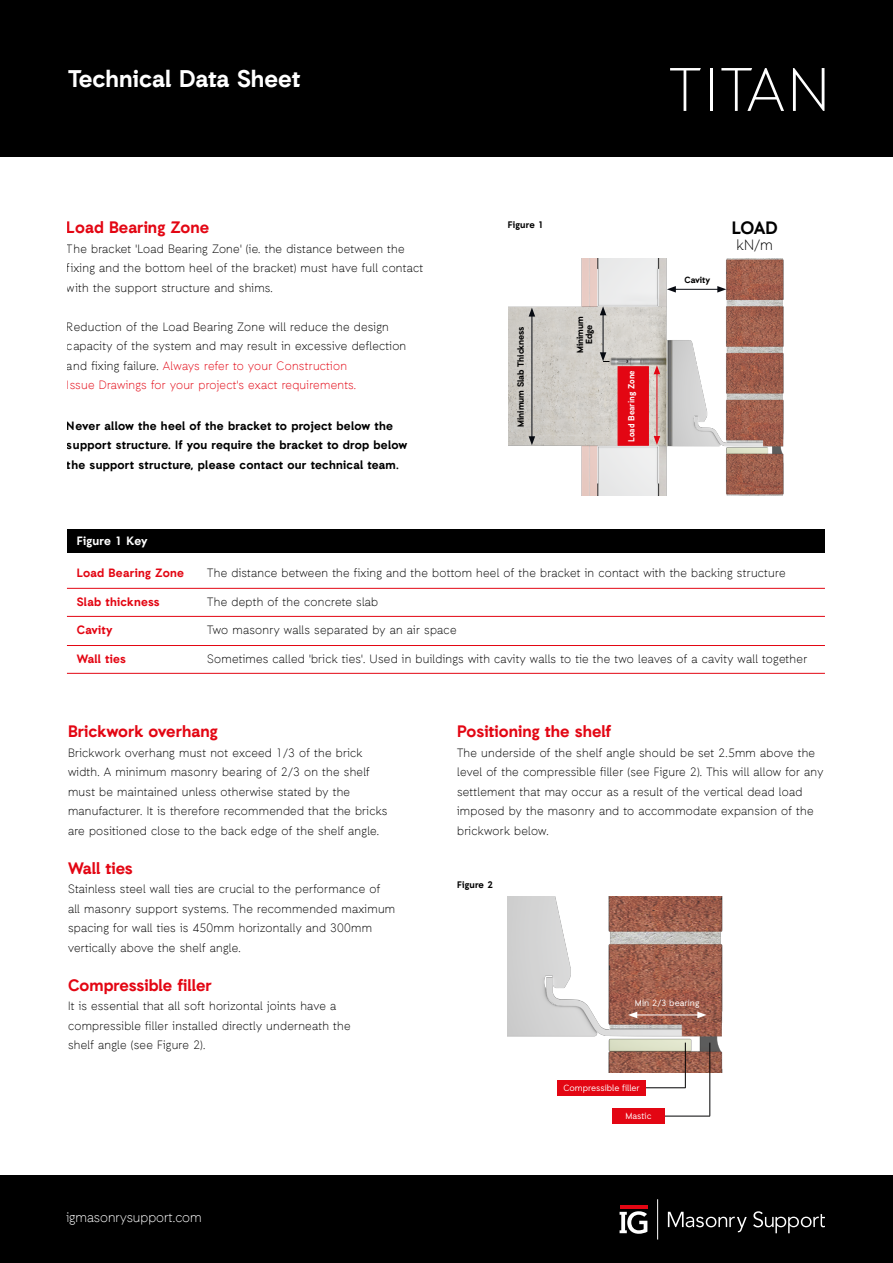
<style>
.page{position:relative;width:893px;height:1263px;background:#fff}
.page>*{position:absolute;margin:0;border:0;box-sizing:border-box;transform-origin:0 0}
.t1{font:700 24px "Auxilia";color:#fff}
.t2{font:700 17.85px "Auxilia";color:#000}
.t3{font:700 16.5px "Auxilia";color:#e30613}
.t4{font:300 14.85px "Auxilia";color:#000}
.t5{font:300 13.5px "Auxilia";color:#fff}
.t6{font:300 12px/19.5px "Auxilia";letter-spacing:.02em;color:#000}
.t7{font:700 12px/19.5px "Auxilia";letter-spacing:.02em;color:#000}
.t8{font:700 12px "Auxilia";letter-spacing:.02em;color:#e30613}
.t9{font:700 12px "Auxilia";letter-spacing:.02em;color:#fff}
.t10{font:700 9.45px "Auxilia";letter-spacing:.02em;color:#000}
.t11{font:9px "Auxilia";color:#fff}
.t12{font:700 8.85px/8.9px "Auxilia";color:#000;text-align:center}
.t13{font:700 8.85px "Aaux Next";color:#fff}
.s1{color:#e30613}
</style>
<div class="page">
<img style="left:508px;top:259px;width:276px;height:237px">
<hr style="left:657px;top:372px;width:1px;height:66px;background:#e30613">
<svg style="left:654px;top:365px;width:6px;height:9px"></svg>
<svg style="left:654px;top:436px;width:6px;height:9px"></svg>
<div style="left:618px;top:367px;width:31px;height:78px;background:#e30613"></div>
<hr style="left:532px;top:314px;width:1px;height:125px;background:#070a11">
<svg style="left:529px;top:308px;width:6px;height:9px"></svg>
<svg style="left:529px;top:436px;width:6px;height:9px"></svg>
<hr style="left:603px;top:313px;width:1px;height:42px;background:#070a11">
<svg style="left:600px;top:306px;width:6px;height:9px"></svg>
<svg style="left:600px;top:352px;width:9px;height:10px"></svg>
<hr style="left:673px;top:289px;width:47px;height:1px;background:#070a11">
<svg style="left:717px;top:286px;width:9px;height:7px"></svg>
<svg style="left:667px;top:286px;width:9px;height:7px"></svg>
<div style="left:0;top:0;width:893px;height:156px;background:#000"></div>
<div style="left:0;top:1176px;width:893px;height:87px;background:#000"></div>
<hr style="left:620px;top:1206px;width:27px;height:3px;background:#e30613">
<svg style="left:620px;top:1211px;width:27px;height:23px"></svg>
<hr style="left:657px;top:1199px;width:1px;height:40px;background:#fff">
<svg style="left:753px;top:1211px;width:72px;height:22px"></svg>
<svg style="left:668px;top:1212px;width:79px;height:20px"></svg>
<hr style="left:67px;top:673px;width:758px;height:1px;background:#e30613">
<hr style="left:67px;top:645px;width:758px;height:1px;background:#e30613">
<hr style="left:67px;top:616px;width:758px;height:1px;background:#e30613">
<hr style="left:67px;top:588px;width:758px;height:1px;background:#e30613">
<div style="left:68px;top:529px;width:757px;height:24px;background:#000"></div>
<hr style="left:710px;top:68px;width:2px;height:43px;background:#fff">
<svg style="left:721px;top:68px;width:63px;height:43px"></svg>
<svg style="left:793px;top:68px;width:31px;height:43px"></svg>
<svg style="left:670px;top:68px;width:31px;height:43px"></svg>
<hr style="left:636px;top:1087px;width:49px;height:1px;background:#020203">
<img style="left:508px;top:896px;width:215px;height:177px">
<hr style="left:665px;top:1116px;width:45px;height:1px;background:#020203">
<div style="left:612px;top:1108px;width:53px;height:15px;background:#e30613"></div>
<div style="left:557px;top:1080px;width:89px;height:15px;background:#e30613"></div>
<hr style="left:685px;top:1042px;width:1px;height:46px;background:#020203">
<hr style="left:709px;top:1042px;width:1px;height:74px;background:#020203">
<hr style="left:635px;top:1015px;width:65px;height:1px;background:#fff">
<svg style="left:697px;top:1011px;width:10px;height:7px"></svg>
<svg style="left:628px;top:1011px;width:9px;height:7px"></svg>
<h1 class="t1" style="left:68px;top:63px;width:234px">Technical Data Sheet</h1>
<h3 class="t3" style="left:67px;top:217px;width:144px">Load Bearing Zone</h3>
<p class="t6" style="left:67px;top:238px;width:358px">The bracket 'Load Bearing Zone' (ie. the distance between the fixing and the bottom heel of the bracket) must have full contact with the support structure and shims.</p>
<p class="t6" style="left:67px;top:316px;width:341px">Reduction of the Load Bearing Zone will reduce the design capacity of the system and may result in excessive deflection and fixing failure. <span class="s1">Always refer to your Construction<br>Issue Drawings for your project's exact requirements.</span></p>
<p class="t7" style="left:67px;top:415px;width:342px">Never allow the heel of the bracket to project below the support structure. If you require the bracket to drop below the support structure, please contact our technical team.</p>
<p class="t9" style="left:77px;top:533px;width:72px">Figure 1 Key</p>
<p class="t10" style="left:508px;top:218px;width:37px">Figure 1</p>
<p class="t12" style="left:516px;top:427px;width:102px;rotate:-90deg">Minimum Slab Thickness</p>
<p class="t12" style="left:575px;top:353px;width:39px;rotate:-90deg">Minimum<br>Edge</p>
<p class="t13" style="left:625px;top:442px;width:73px;rotate:-90deg">Load Bearing Zone</p>
<p class="t12" style="left:684px;top:275px;width:27px">Cavity</p>
<h2 class="t2" style="left:732px;top:217px;width:48px">LOAD</h2>
<p class="t4" style="left:737px;top:236px;width:38px">kN/m</p>
<p class="t8" style="left:77px;top:565px;width:109px">Load Bearing Zone</p>
<p class="t6" style="left:207px;top:563px;width:580px">The distance between the fixing and the bottom heel of the bracket in contact with the backing structure</p>
<p class="t8" style="left:77px;top:594px;width:84px">Slab thickness</p>
<p class="t6" style="left:207px;top:591px;width:172px">The depth of the concrete slab</p>
<p class="t8" style="left:77px;top:622px;width:37px">Cavity</p>
<p class="t6" style="left:207px;top:620px;width:251px">Two masonry walls separated by an air space</p>
<p class="t8" style="left:77px;top:651px;width:51px">Wall ties</p>
<p class="t6" style="left:207px;top:648px;width:602px">Sometimes called 'brick ties'. Used in buildings with cavity walls to tie the two leaves of a cavity wall together</p>
<h3 class="t3" style="left:68px;top:721px;width:151px">Brickwork overhang</h3>
<p class="t6" style="left:68px;top:742px;width:321px">Brickwork overhang must not exceed 1/3 of the brick width. A minimum masonry bearing of 2/3 on the shelf must be maintained unless otherwise stated by the manufacturer. It is therefore recommended that the bricks are positioned close to the back edge of the shelf angle.</p>
<h3 class="t3" style="left:68px;top:858px;width:66px">Wall ties</h3>
<p class="t6" style="left:68px;top:879px;width:329px">Stainless steel wall ties are crucial to the performance of<br>all masonry support systems. The recommended maximum spacing for wall ties is 450mm horizontally and 300mm vertically above the shelf angle.</p>
<h3 class="t3" style="left:68px;top:975px;width:145px">Compressible filler</h3>
<p class="t6" style="left:68px;top:996px;width:284px">It is essential that all soft horizontal joints have a compressible filler installed directly underneath the shelf angle (see Figure 2).</p>
<p class="t5" style="left:66px;top:1209px;width:137px">igmasonrysupport.com</p>
<h3 class="t3" style="left:457px;top:721px;width:156px">Positioning the shelf</h3>
<p class="t6" style="left:457px;top:742px;width:368px">The underside of the shelf angle should be set 2.5mm above the level of the compressible filler (see Figure 2). This will allow for any settlement that may occur as a result of the vertical dead load imposed by the masonry and to accommodate expansion of the brickwork below.</p>
<p class="t10" style="left:457px;top:879px;width:37px">Figure 2</p>
<p class="t11" style="left:635px;top:997px;width:66px">Min 2/3 bearing</p>
<p class="t11" style="left:563px;top:1083px;width:78px">Compressible filler</p>
<p class="t11" style="left:625px;top:1110px;width:27px">Mastic</p>
</div>
